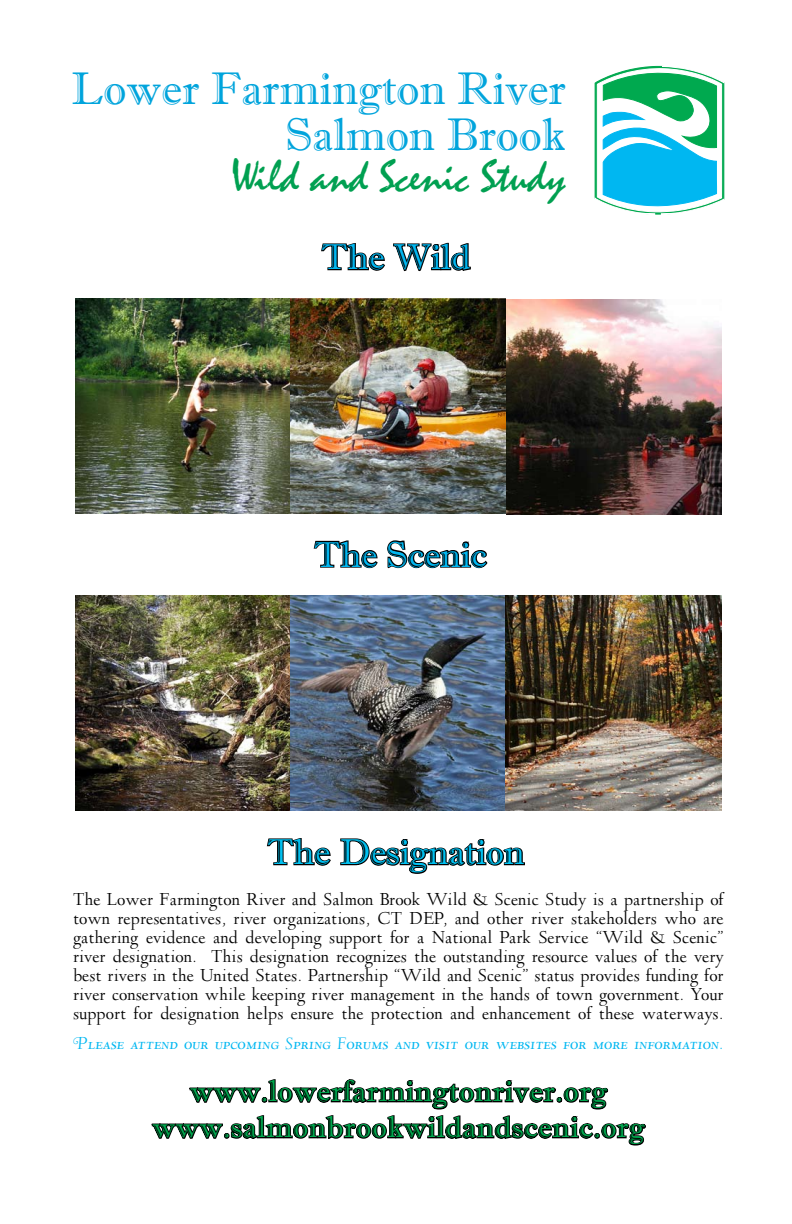
<style>
.page{position:relative;width:792px;height:1224px;background:#fff}
.page>*{position:absolute;margin:0;border:0;box-sizing:border-box;transform-origin:0 0}
.t1{font:45.8px/45.8px "Imprint MT Shadow";color:#00a4dc;text-align:right}
.t2{font:45.8px "Mistral";color:#00a051}
.t3{font:36px "Imprint MT Shadow";color:#00b7f1}
.t4{font:36px "Imprint MT Shadow";color:#00c1f1}
.t5{font:30px/36px "Imprint MT Shadow";letter-spacing:.025em;color:#00a94f;text-align:center}
.t6{font:18px/19px "LTC Deepdene";letter-spacing:-.005em;color:#000;text-align:justify}
.t7{font:18px "LTC Deepdene Italic Sw SCOSF";letter-spacing:-.005em;color:#00b7f1}
</style>
<div class="page">
<svg style="left:595px;top:66px;width:129px;height:148px"></svg>
<svg style="left:321px;top:242px;width:150px;height:30px"></svg>
<svg style="left:313px;top:540px;width:175px;height:29px"></svg>
<svg style="left:267px;top:838px;width:258px;height:36px"></svg>
<img style="left:75px;top:298px;width:647px;height:217px">
<img style="left:75px;top:595px;width:647px;height:216px">
<svg style="left:151px;top:1079px;width:495px;height:67px"></svg>
<h1 class="t1" style="left:72px;top:65px;width:496px">Lower Farmington River<br>Salmon Brook</h1>
<h1 class="t2" style="left:231px;top:151px;width:336px">Wild and Scenic Study</h1>
<h2 class="t3" style="left:322px;top:236px;width:150px">The Wild</h2>
<h2 class="t3" style="left:314px;top:533px;width:174px">The Scenic</h2>
<h2 class="t4" style="left:267px;top:831px;width:259px">The Designation</h2>
<p class="t6" style="left:73px;top:890px;width:652px">The Lower Farmington River and Salmon Brook Wild &amp; Scenic Study is a partnership of town representatives, river organizations, CT DEP, and other river stakeholders who are gathering evidence and developing support for a National Park Service “Wild &amp; Scenic” river designation. This designation recognizes the outstanding resource values of the very best rivers in the United States. Partnership “Wild and Scenic” status provides funding for river conservation while keeping river management in the hands of town government. Your support for designation helps ensure the protection and enhancement of these waterways.</p>
<p class="t7" style="left:73px;top:1034px;width:652px">Please attend our upcoming Spring Forums and visit our websites for more information.</p>
<h3 class="t5" style="left:152px;top:1073px;width:493px">www.lowerfarmingtonriver.org www.salmonbrookwildandscenic.org</h3>
</div>
